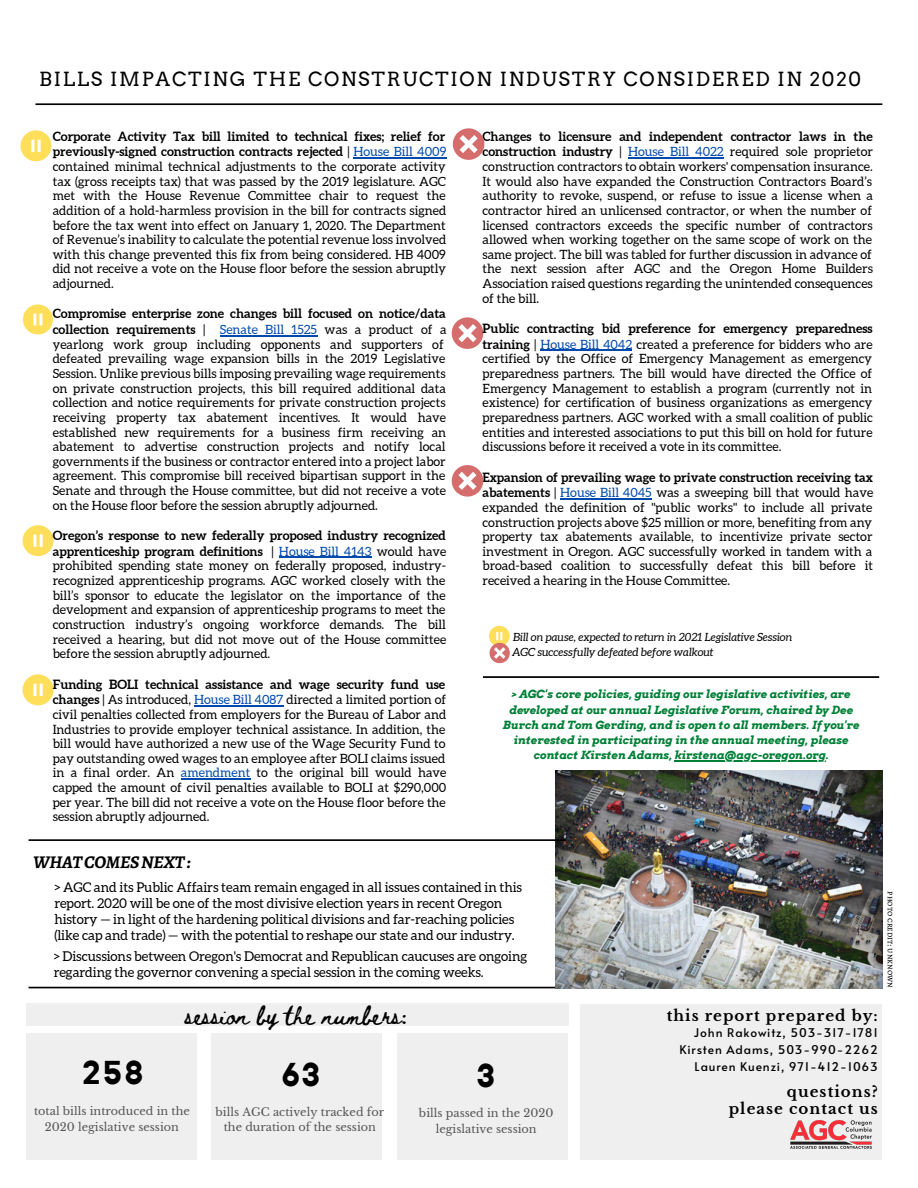
<style>
.page{position:relative;width:918px;height:1188px;background:#fff}
.page>*{position:absolute;margin:0;border:0;box-sizing:border-box;transform-origin:0 0}
.t1{font:700 31.5px "Arvo";color:#000}
.t2{font:19.5px "Arvo";letter-spacing:.09em;color:#000}
.t3{font:18px "Beth Ellen";color:#000}
.t4{font:italic 700 18px "Alegreya SC";letter-spacing:-.02em;color:#000}
.t5{font:700 15px/16.8px "Libre Baskerville";letter-spacing:.07em;color:#000;text-align:right}
.t6{font:13.5px/16px "Aleo";letter-spacing:-.005em;color:#000}
.t7{font:12.75px/14.7px "Aleo";color:#000;text-align:justify}
.t8{font:12px/16.8px "Alata";letter-spacing:.07em;color:#000;text-align:right}
.t9{font:italic 700 11.25px/15.3px "Arvo";color:#008037;text-align:center}
.t10{font:11.25px/15.1px "Libre Baskerville";color:#000;text-align:center}
.t11{font:italic 11.25px/15.5px "Aleo";color:#000}
.t12{font:9px "Alegreya SC";color:#000}
.s1{font-weight:700}
.s2{color:#004aad}
</style>
<div class="page">
<div style="left:26px;top:1004px;width:543px;height:21px;background:#efefef"></div>
<div style="left:26px;top:1033px;width:171px;height:126px;background:#efefef"></div>
<div style="left:211px;top:1033px;width:171px;height:126px;background:#efefef"></div>
<div style="left:397px;top:1033px;width:171px;height:126px;background:#efefef"></div>
<svg style="left:21px;top:130px;width:30px;height:31px"></svg>
<svg style="left:23px;top:304px;width:30px;height:30px"></svg>
<svg style="left:23px;top:525px;width:31px;height:31px"></svg>
<svg style="left:23px;top:674px;width:31px;height:31px"></svg>
<svg style="left:452px;top:317px;width:31px;height:32px"></svg>
<svg style="left:489px;top:626px;width:21px;height:37px"></svg>
<div style="left:580px;top:1004px;width:302px;height:155px;background:#efefef"></div>
<svg style="left:29px;top:987px;width:527px;height:1px"></svg>
<svg style="left:35px;top:103px;width:847px;height:2px;background:#303030"></svg>
<img style="left:556px;top:771px;width:327px;height:218px">
<svg style="left:29px;top:839px;width:537px;height:2px"></svg>
<hr style="left:353px;top:158px;width:94px;height:1px;background:#004aad">
<hr style="left:220px;top:335px;width:97px;height:1px;background:#004aad">
<hr style="left:279px;top:557px;width:93px;height:1px;background:#004aad">
<hr style="left:194px;top:705px;width:89px;height:2px;background:#004aad">
<hr style="left:181px;top:779px;width:69px;height:1px;background:#004aad">
<hr style="left:628px;top:158px;width:96px;height:1px;background:#004aad">
<hr style="left:540px;top:350px;width:92px;height:1px;background:#004aad">
<hr style="left:560px;top:498px;width:92px;height:2px;background:#004aad">
<img style="left:791px;top:1120px;width:81px;height:28px">
<svg style="left:483px;top:676px;width:396px;height:2px"></svg>
<hr style="left:674px;top:760px;width:152px;height:1px;background:#008037">
<svg style="left:452px;top:465px;width:31px;height:32px"></svg>
<svg style="left:453px;top:128px;width:31px;height:32px"></svg>
<h2 class="t2" style="left:39px;top:68px;width:824px">BILLS IMPACTING THE CONSTRUCTION INDUSTRY CONSIDERED IN 2020</h2>
<p class="t7" style="left:53px;top:129px;width:395px"><span class="s1">Corporate Activity Tax bill limited to technical fixes; relief for previously-signed construction contracts rejected</span> | <span class="s2">House Bill 4009 </span>contained minimal technical adjustments to the corporate activity tax (gross receipts tax) that was passed by the 2019 legislature. AGC met with the House Revenue Committee chair to request the addition of a hold-harmless provision in the bill for contracts signed before the tax went into effect on January 1, 2020. The Department of Revenue’s inability to calculate the potential revenue loss involved with this change prevented this fix from being considered. HB 4009 did not receive a vote on the House floor before the session abruptly adjourned.</p>
<p class="t7" style="left:53px;top:306px;width:395px;text-align:left"><span class="s1">Compromise enterprise zone changes bill focused on notice/data collection requirements</span> | <span class="s2">Senate Bill 1525</span> was a product of a yearlong work group including opponents and supporters of defeated prevailing wage expansion bills in the 2019 Legislative Session. Unlike previous bills imposing prevailing wage requirements on private construction projects, this bill required additional data collection and notice requirements for private construction projects receiving property tax abatement incentives. It would have established new requirements for a business firm receiving an abatement to advertise construction projects and notify local governments if the business or contractor entered into a project labor agreement. This compromise bill received bipartisan support in the Senate and through the House committee, but did not receive a vote on the House floor before the session abruptly adjourned.</p>
<p class="t7" style="left:53px;top:528px;width:395px"><span class="s1">Oregon’s response to new federally proposed industry recognized apprenticeship program definitions</span> | <span class="s2">House Bill 4143</span> would have prohibited spending state money on federally proposed, industry&shy;recognized apprenticeship programs. AGC worked closely with the bill’s sponsor to educate the legislator on the importance of the development and expansion of apprenticeship programs to meet the construction industry’s ongoing workforce demands. The bill received a hearing, but did not move out of the House committee before the session abruptly adjourned.</p>
<p class="t7" style="left:53px;top:677px;width:395px"><span class="s1">Funding BOLI technical assistance and wage security fund use changes</span> | As introduced, <span class="s2">House Bill 4087</span> directed a limited portion of civil penalties collected from employers for the Bureau of Labor and Industries to provide employer technical assistance. In addition, the bill would have authorized a new use of the Wage Security Fund to pay outstanding owed wages to an employee after BOLI claims issued in a final order. An <span class="s2">amendment</span> to the original bill would have capped the amount of civil penalties available to BOLI at $290,000 per year. The bill did not receive a vote on the House floor before the session abruptly adjourned.</p>
<p class="t7" style="left:483px;top:129px;width:392px"><span class="s1">Changes to licensure and independent contractor laws in the construction industry</span> | <span class="s2">House Bill 4022</span> required sole proprietor construction contractors to obtain workers' compensation insurance.<br>It would also have expanded the Construction Contractors Board’s authority to revoke, suspend, or refuse to issue a license when a contractor hired an unlicensed contractor, or when the number of licensed contractors exceeds the specific number of contractors allowed when working together on the same scope of work on the same project. The bill was tabled for further discussion in advance of the next session after AGC and the Oregon Home Builders Association raised questions regarding the unintended consequences of the bill.</p>
<p class="t7" style="left:483px;top:321px;width:392px"><span class="s1">Public contracting bid preference for emergency preparedness training</span> | <span class="s2">House Bill 4042</span> created a preference for bidders who are certified by the Office of Emergency Management as emergency preparedness partners. The bill would have directed the Office of Emergency Management to establish a program (currently not in existence) for certification of business organizations as emergency preparedness partners. AGC worked with a small coalition of public entities and interested associations to put this bill on hold for future discussions before it received a vote in its committee.</p>
<p class="t7" style="left:483px;top:470px;width:392px"><span class="s1">Expansion of prevailing wage to private construction receiving tax abatements</span> | <span class="s2">House Bill 4045</span> was a sweeping bill that would have expanded the definition of "public works" to include all private construction projects above $25 million or more, benefiting from any property tax abatements available, to incentivize private sector investment in Oregon. AGC successfully worked in tandem with a broad-based coalition to successfully defeat this bill before it received a hearing in the House Committee.</p>
<p class="t11" style="left:512px;top:629px;width:282px">Bill on pause, expected to return in 2021 Legislative Session<br>AGC successfully defeated before walkout</p>
<p class="t9" style="left:503px;top:687px;width:358px">&gt; AGC's core policies, guiding our legislative activities, are developed at our annual Legislative Forum, chaired by Dee Burch and Tom Gerding, and is open to all members. If you're interested in participating in the annual meeting, please contact Kirsten Adams, kirstena@agc-oregon.org.</p>
<h3 class="t4" style="left:33px;top:850px;width:159px">WHAT COMES NEXT :</h3>
<p class="t6" style="left:54px;top:879px;width:469px">&gt; AGC and its Public Affairs team remain engaged in all issues contained in this report. 2020 will be one of the most divisive election years in recent Oregon history — in light of the hardening political divisions and far-reaching policies (like cap and trade) — with the potential to reshape our state and our industry.</p>
<p class="t6" style="left:54px;top:948px;width:475px">&gt; Discussions between Oregon's Democrat and Republican caucuses are ongoing regarding the governor convening a special session in the coming weeks.</p>
<h3 class="t3" style="left:186px;top:1007px;width:223px">session by the numbers:</h3>
<p class="t5" style="left:667px;top:1007px;width:213px">this report prepared by:</p>
<p class="t8" style="left:679px;top:1024px;width:200px">John Rakowitz, 503-317-1781<br>Kirsten Adams, 503-990-2262<br>Lauren Kuenzi, 971-412-1063</p>
<h1 class="t1" style="left:82px;top:1054px;width:62px">258</h1>
<p class="t10" style="left:34px;top:1104px;width:157px">total bills introduced in the<br>2020 legislative session</p>
<h1 class="t1" style="left:282px;top:1056px;width:39px">63</h1>
<p class="t10" style="left:216px;top:1104px;width:170px;line-height:15.6px">bills AGC actively tracked for the duration of the session</p>
<h1 class="t1" style="left:477px;top:1057px;width:18px">3</h1>
<p class="t10" style="left:419px;top:1106px;width:136px">bills passed in the 2020 legislative session</p>
<p class="t5" style="left:729px;top:1083px;width:151px">questions?<br>please contact us</p>
<p class="t12" style="left:897px;top:891px;width:98px;rotate:90deg">photo credit: unknown</p>
</div>
